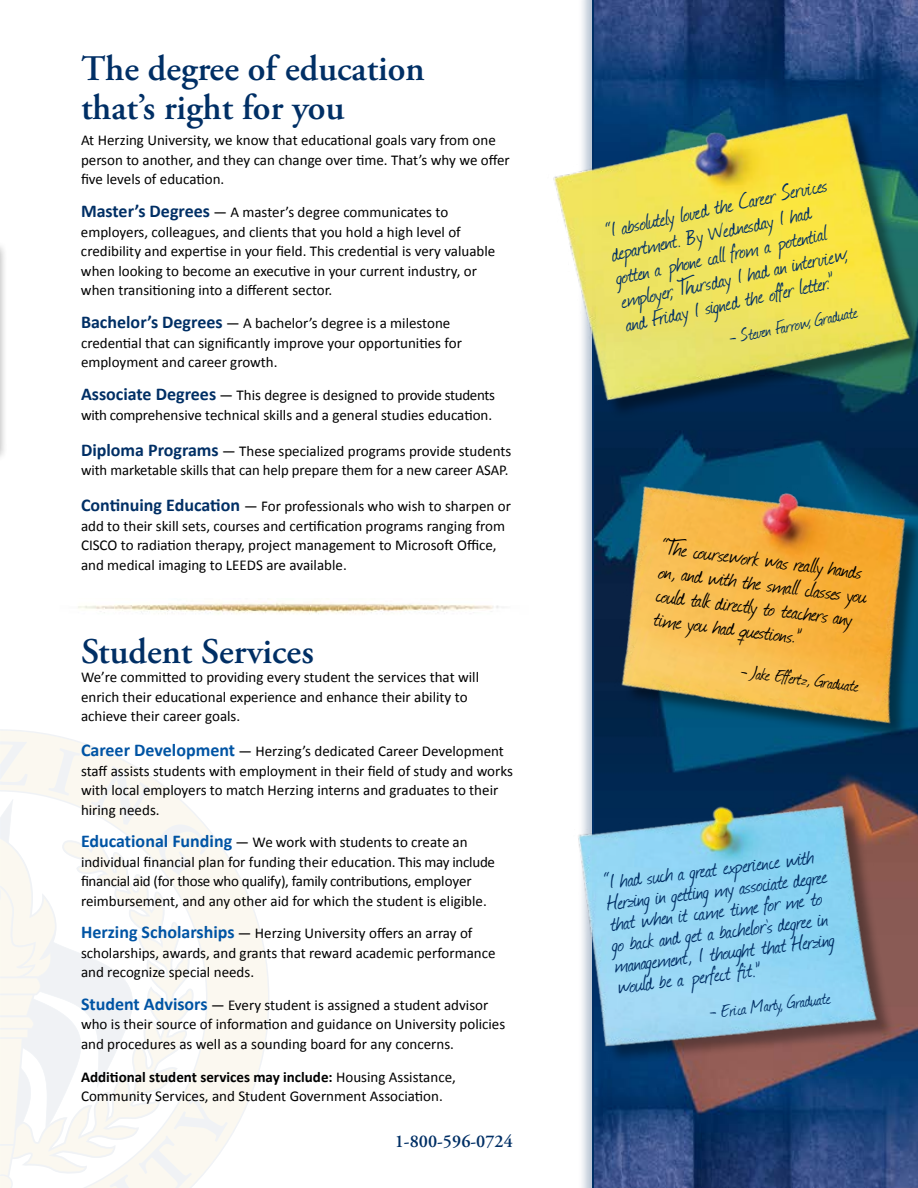
<style>
.page{position:relative;width:918px;height:1188px;background:#fff}
.page>*{position:absolute;margin:0;border:0;box-sizing:border-box;transform-origin:0 0}
.t1{font:600 36px/39px "Adobe Garamond Pro";color:#002f65}
.t2{font:25.5px/21px "Journal";color:#002f65}
.t3{font:25.5px/24px "Journal";color:#000}
.t4{font:21px "Journal";color:#002f65}
.t5{font:21px "Journal";color:#000}
.t6{font:600 18px "Adobe Garamond Pro";color:#002f65}
.t7{font:15px/19.5px "Calibri";color:#000}
.s1{font-weight:700;font-size:18px;color:#002f65}
.s2{font-weight:700;font-size:18px;color:#0054a4}
.s3{font-weight:700}
</style>
<div class="page">
<div style="left:0;top:241px;width:8px;height:221px;background:#000;opacity:.33"></div>
<img style="left:0;top:242px;width:1px;height:205px">
<svg style="left:0;top:729px;width:269px;height:402px"></svg>
<img style="left:594px;top:0;width:324px;height:1188px">
<img style="left:578px;top:778px;width:335px;height:317px">
<img style="left:582px;top:460px;width:336px;height:306px">
<img style="left:553px;top:99px;width:365px;height:338px">
<img style="left:78px;top:602px;width:421px;height:12px">
<svg style="left:0;top:766px;width:234px;height:422px"></svg>
<h1 class="t1" style="left:81px;top:50px;width:345px">The degree of education that’s right for you</h1>
<p class="t7" style="left:81px;top:131px;width:430px">At Herzing University, we know that educational goals vary from one person to another, and they can change over time. That’s why we offer five levels of education.</p>
<p class="t7" style="left:81px;top:203px;width:416px"><span class="s1">Master’s Degrees</span> — A master’s degree communicates to employers, colleagues, and clients that you hold a high level of credibility and expertise in your field. This credential is very valuable when looking to become an executive in your current industry, or when transitioning into a different sector.</p>
<p class="t7" style="left:81px;top:314px;width:382px"><span class="s1">Bachelor’s Degrees</span> — A bachelor’s degree is a milestone credential that can significantly improve your opportunities for employment and career growth.</p>
<p class="t7" style="left:81px;top:386px;width:416px"><span class="s1">Associate Degrees</span> — This degree is designed to provide students with comprehensive technical skills and a general studies education.</p>
<p class="t7" style="left:81px;top:441px;width:432px"><span class="s1">Diploma Programs</span> — These specialized programs provide students with marketable skills that can help prepare them for a new career ASAP.</p>
<p class="t7" style="left:81px;top:497px;width:431px"><span class="s1">Continuing Education</span> — For professionals who wish to sharpen or add to their skill sets, courses and certification programs ranging from CISCO to radiation therapy, project management to Microsoft Office, and medical imaging to LEEDS are available.</p>
<h1 class="t1" style="left:81px;top:632px;width:234px">Student Services</h1>
<p class="t7" style="left:81px;top:668px;width:400px">We’re committed to providing every student the services that will enrich their educational experience and enhance their ability to achieve their career goals.</p>
<p class="t7" style="left:81px;top:742px;width:433px"><span class="s2">Career Development</span> — Herzing’s dedicated Career Development staff assists students with employment in their field of study and works with local employers to match Herzing interns and graduates to their hiring needs.</p>
<p class="t7" style="left:81px;top:833px;width:416px"><span class="s2">Educational Funding</span> — We work with students to create an individual financial plan for funding their education. This may include financial aid (for those who qualify), family contributions, employer reimbursement, and any other aid for which the student is eligible.</p>
<p class="t7" style="left:81px;top:924px;width:416px"><span class="s2">Herzing Scholarships</span> — Herzing University offers an array of scholarships, awards, and grants that reward academic performance and recognize special needs.</p>
<p class="t7" style="left:81px;top:995px;width:426px"><span class="s2">Student Advisors</span> — Every student is assigned a student advisor who is their source of information and guidance on University policies and procedures as well as a sounding board for any concerns.</p>
<p class="t7" style="left:81px;top:1067px;width:376px"><span class="s3">Additional student services may include:</span> Housing Assistance,<br>Community Services, and Student Government Association.</p>
<p class="t6" style="left:395px;top:1131px;width:120px">1-800-596-0724</p>
<h2 class="t2" style="left:604px;top:218px;width:233px;line-height:24px;rotate:-12deg">“I absolutely loved the Career Services department. By Wednesday I had gotten a phone call from a potential employer, Thursday I had an interview, and Friday I signed the offer letter.”</h2>
<h3 class="t4" style="left:726px;top:324px;width:133px;rotate:-12deg">- Steven Farrow, Graduate</h3>
<h2 class="t3" style="left:664px;top:535px;width:211px;rotate:7deg">“The coursework was really hands on, and with the small classes you could talk directly to teachers any time you had questions.”</h2>
<h3 class="t5" style="left:742px;top:657px;width:121px;rotate:7deg">- Jake Effertz, Graduate</h3>
<h2 class="t2" style="left:603px;top:871px;width:223px;rotate:-7deg">“I had such a great experience with Herzing in getting my associate degree that when it came time for me to go back and get a bachelor’s degree in management, I thought that Herzing would be a perfect fit.”</h2>
<h3 class="t4" style="left:708px;top:998px;width:124px;rotate:-7deg">- Erica Marty, Graduate</h3>
</div>
